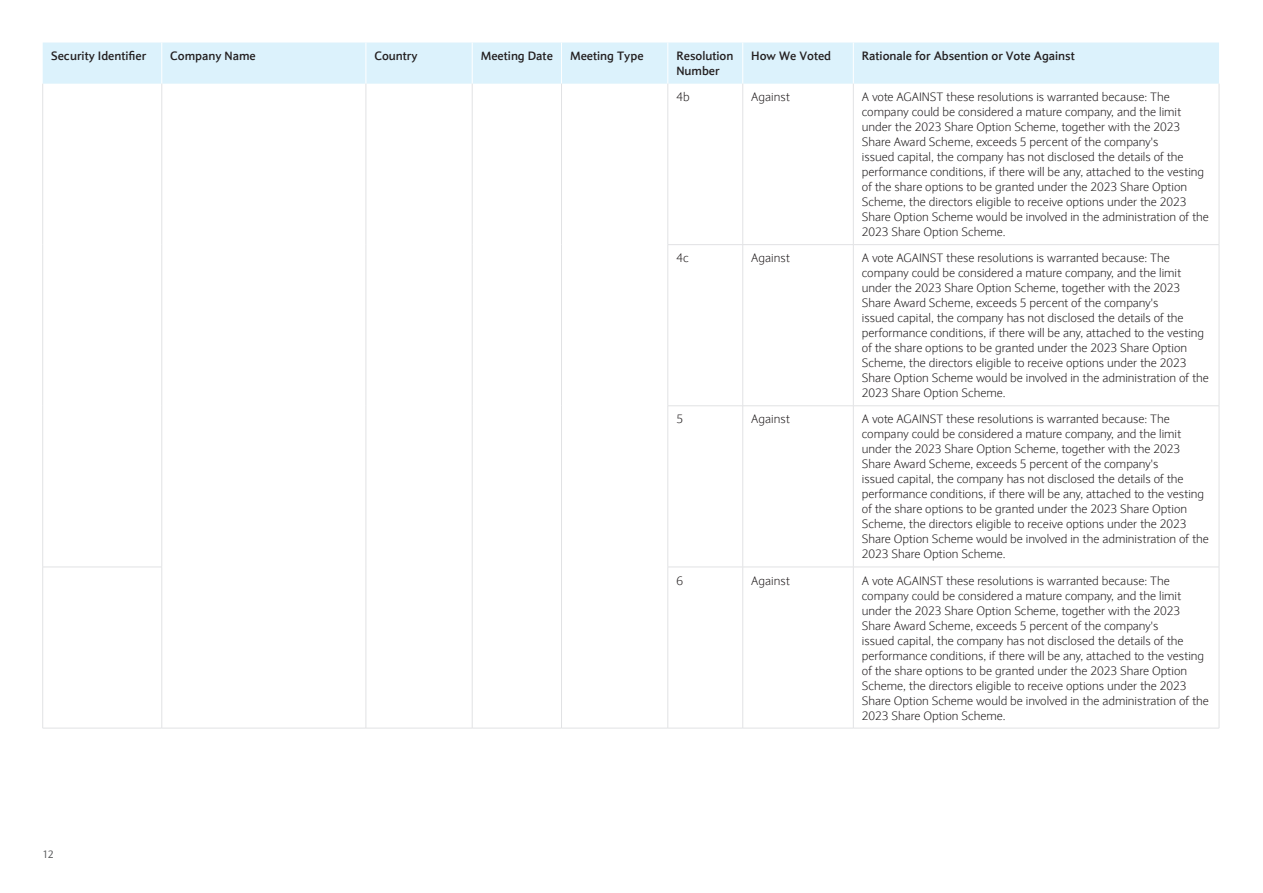
<style>
.page{position:relative;width:1263px;height:893px;background:#fff}
.page>*{position:absolute;margin:0;border:0;box-sizing:border-box;transform-origin:0 0}
.Table_text_DC{font:300 12px/15px "Expert Sans";color:#231f20}
.Table_headers_DC{font:700 12px/15px "Expert Sans";color:#231f20}
.t1{font:10.5px "Expert Sans";color:#57585a}
</style>
<div class="page">
<div style="left:43px;top:43px;width:1176px;height:41px;background:#dcf2fc"></div>
<hr style="left:162px;top:43px;width:1px;height:41px;background:#fff">
<hr style="left:366px;top:43px;width:1px;height:41px;background:#fff">
<hr style="left:472px;top:43px;width:1px;height:41px;background:#fff">
<hr style="left:561px;top:43px;width:1px;height:41px;background:#fff">
<hr style="left:667px;top:43px;width:1px;height:41px;background:#fff">
<hr style="left:742px;top:43px;width:1px;height:41px;background:#fff">
<hr style="left:853px;top:43px;width:1px;height:41px;background:#fff">
<hr style="left:42px;top:84px;width:1px;height:161px;background:#e1e2e4">
<hr style="left:162px;top:84px;width:1px;height:161px;background:#e1e2e4">
<hr style="left:366px;top:84px;width:1px;height:161px;background:#e1e2e4">
<hr style="left:472px;top:84px;width:1px;height:161px;background:#e1e2e4">
<hr style="left:561px;top:84px;width:1px;height:161px;background:#e1e2e4">
<hr style="left:667px;top:84px;width:1px;height:160px;background:#e1e2e4">
<hr style="left:742px;top:84px;width:1px;height:160px;background:#e1e2e4">
<hr style="left:853px;top:84px;width:1px;height:160px;background:#e1e2e4">
<hr style="left:1219px;top:84px;width:1px;height:160px;background:#e1e2e4">
<hr style="left:42px;top:245px;width:1px;height:161px;background:#e1e2e4">
<hr style="left:162px;top:245px;width:1px;height:161px;background:#e1e2e4">
<hr style="left:366px;top:245px;width:1px;height:161px;background:#e1e2e4">
<hr style="left:472px;top:245px;width:1px;height:161px;background:#e1e2e4">
<hr style="left:561px;top:245px;width:1px;height:161px;background:#e1e2e4">
<hr style="left:668px;top:244px;width:75px;height:1px;background:#e1e2e4">
<hr style="left:667px;top:245px;width:1px;height:161px;background:#e1e2e4">
<hr style="left:743px;top:244px;width:110px;height:1px;background:#e1e2e4">
<hr style="left:742px;top:245px;width:1px;height:161px;background:#e1e2e4">
<hr style="left:853px;top:244px;width:366px;height:1px;background:#e1e2e4">
<hr style="left:853px;top:245px;width:1px;height:161px;background:#e1e2e4">
<hr style="left:1219px;top:245px;width:1px;height:161px;background:#e1e2e4">
<hr style="left:42px;top:406px;width:1px;height:161px;background:#e1e2e4">
<hr style="left:162px;top:406px;width:1px;height:161px;background:#e1e2e4">
<hr style="left:366px;top:406px;width:1px;height:161px;background:#e1e2e4">
<hr style="left:472px;top:406px;width:1px;height:161px;background:#e1e2e4">
<hr style="left:561px;top:406px;width:1px;height:161px;background:#e1e2e4">
<hr style="left:668px;top:406px;width:75px;height:1px;background:#e1e2e4">
<hr style="left:667px;top:406px;width:1px;height:161px;background:#e1e2e4">
<hr style="left:743px;top:406px;width:110px;height:1px;background:#e1e2e4">
<hr style="left:742px;top:406px;width:1px;height:161px;background:#e1e2e4">
<hr style="left:853px;top:406px;width:366px;height:1px;background:#e1e2e4">
<hr style="left:853px;top:406px;width:1px;height:161px;background:#e1e2e4">
<hr style="left:1219px;top:406px;width:1px;height:161px;background:#e1e2e4">
<hr style="left:43px;top:567px;width:119px;height:1px;background:#e1e2e4">
<hr style="left:42px;top:567px;width:1px;height:161px;background:#e1e2e4">
<hr style="left:162px;top:567px;width:1px;height:161px;background:#e1e2e4">
<hr style="left:366px;top:567px;width:1px;height:161px;background:#e1e2e4">
<hr style="left:472px;top:567px;width:1px;height:161px;background:#e1e2e4">
<hr style="left:561px;top:567px;width:1px;height:161px;background:#e1e2e4">
<hr style="left:668px;top:567px;width:75px;height:1px;background:#e1e2e4">
<hr style="left:667px;top:567px;width:1px;height:161px;background:#e1e2e4">
<hr style="left:743px;top:567px;width:110px;height:1px;background:#e1e2e4">
<hr style="left:742px;top:567px;width:1px;height:161px;background:#e1e2e4">
<hr style="left:853px;top:567px;width:366px;height:1px;background:#e1e2e4">
<hr style="left:853px;top:567px;width:1px;height:161px;background:#e1e2e4">
<hr style="left:1219px;top:567px;width:1px;height:161px;background:#e1e2e4">
<hr style="left:43px;top:728px;width:119px;height:1px;background:#e1e2e4">
<hr style="left:162px;top:728px;width:204px;height:1px;background:#e1e2e4">
<hr style="left:366px;top:728px;width:106px;height:1px;background:#e1e2e4">
<hr style="left:472px;top:728px;width:89px;height:1px;background:#e1e2e4">
<hr style="left:561px;top:728px;width:107px;height:1px;background:#e1e2e4">
<hr style="left:668px;top:728px;width:75px;height:1px;background:#e1e2e4">
<hr style="left:743px;top:728px;width:110px;height:1px;background:#e1e2e4">
<hr style="left:853px;top:728px;width:366px;height:1px;background:#e1e2e4">
<p class="Table_headers_DC" style="left:51px;top:48px;width:97px">Security Identifier</p>
<p class="Table_headers_DC" style="left:170px;top:48px;width:87px">Company Name</p>
<p class="Table_headers_DC" style="left:374px;top:48px;width:45px">Country</p>
<p class="Table_headers_DC" style="left:481px;top:48px;width:74px">Meeting Date</p>
<p class="Table_headers_DC" style="left:570px;top:48px;width:75px">Meeting Type</p>
<p class="Table_headers_DC" style="left:676px;top:48px;width:59px">Resolution<br>Number</p>
<p class="Table_headers_DC" style="left:751px;top:48px;width:81px">How We Voted</p>
<p class="Table_headers_DC" style="left:862px;top:48px;width:214px">Rationale for Absention or Vote Against</p>
<p class="Table_text_DC" style="left:676px;top:89px;width:15px">4b</p>
<p class="Table_text_DC" style="left:751px;top:89px;width:40px">Against</p>
<p class="Table_text_DC" style="left:862px;top:89px;width:349px">A vote AGAINST these resolutions is warranted because: The company could be considered a mature company, and the limit under the 2023 Share Option Scheme, together with the 2023<br>Share Award Scheme, exceeds 5 percent of the company's<br>issued capital, the company has not disclosed the details of the performance conditions, if there will be any, attached to the vesting of the share options to be granted under the 2023 Share Option Scheme, the directors eligible to receive options under the 2023<br>Share Option Scheme would be involved in the administration of the 2023 Share Option Scheme.</p>
<p class="Table_text_DC" style="left:676px;top:251px;width:14px">4c</p>
<p class="Table_text_DC" style="left:751px;top:251px;width:40px">Against</p>
<p class="Table_text_DC" style="left:862px;top:251px;width:349px">A vote AGAINST these resolutions is warranted because: The company could be considered a mature company, and the limit under the 2023 Share Option Scheme, together with the 2023<br>Share Award Scheme, exceeds 5 percent of the company's<br>issued capital, the company has not disclosed the details of the performance conditions, if there will be any, attached to the vesting of the share options to be granted under the 2023 Share Option Scheme, the directors eligible to receive options under the 2023<br>Share Option Scheme would be involved in the administration of the 2023 Share Option Scheme.</p>
<p class="Table_text_DC" style="left:676px;top:412px;width:8px">5</p>
<p class="Table_text_DC" style="left:751px;top:412px;width:40px">Against</p>
<p class="Table_text_DC" style="left:862px;top:412px;width:349px">A vote AGAINST these resolutions is warranted because: The company could be considered a mature company, and the limit under the 2023 Share Option Scheme, together with the 2023<br>Share Award Scheme, exceeds 5 percent of the company's<br>issued capital, the company has not disclosed the details of the performance conditions, if there will be any, attached to the vesting of the share options to be granted under the 2023 Share Option Scheme, the directors eligible to receive options under the 2023<br>Share Option Scheme would be involved in the administration of the 2023 Share Option Scheme.</p>
<p class="Table_text_DC" style="left:676px;top:573px;width:8px">6</p>
<p class="Table_text_DC" style="left:751px;top:573px;width:40px">Against</p>
<p class="Table_text_DC" style="left:862px;top:573px;width:349px">A vote AGAINST these resolutions is warranted because: The company could be considered a mature company, and the limit under the 2023 Share Option Scheme, together with the 2023<br>Share Award Scheme, exceeds 5 percent of the company's<br>issued capital, the company has not disclosed the details of the performance conditions, if there will be any, attached to the vesting of the share options to be granted under the 2023 Share Option Scheme, the directors eligible to receive options under the 2023<br>Share Option Scheme would be involved in the administration of the 2023 Share Option Scheme.</p>
<p class="t1" style="left:43px;top:848px;width:13px">12</p>
</div>
